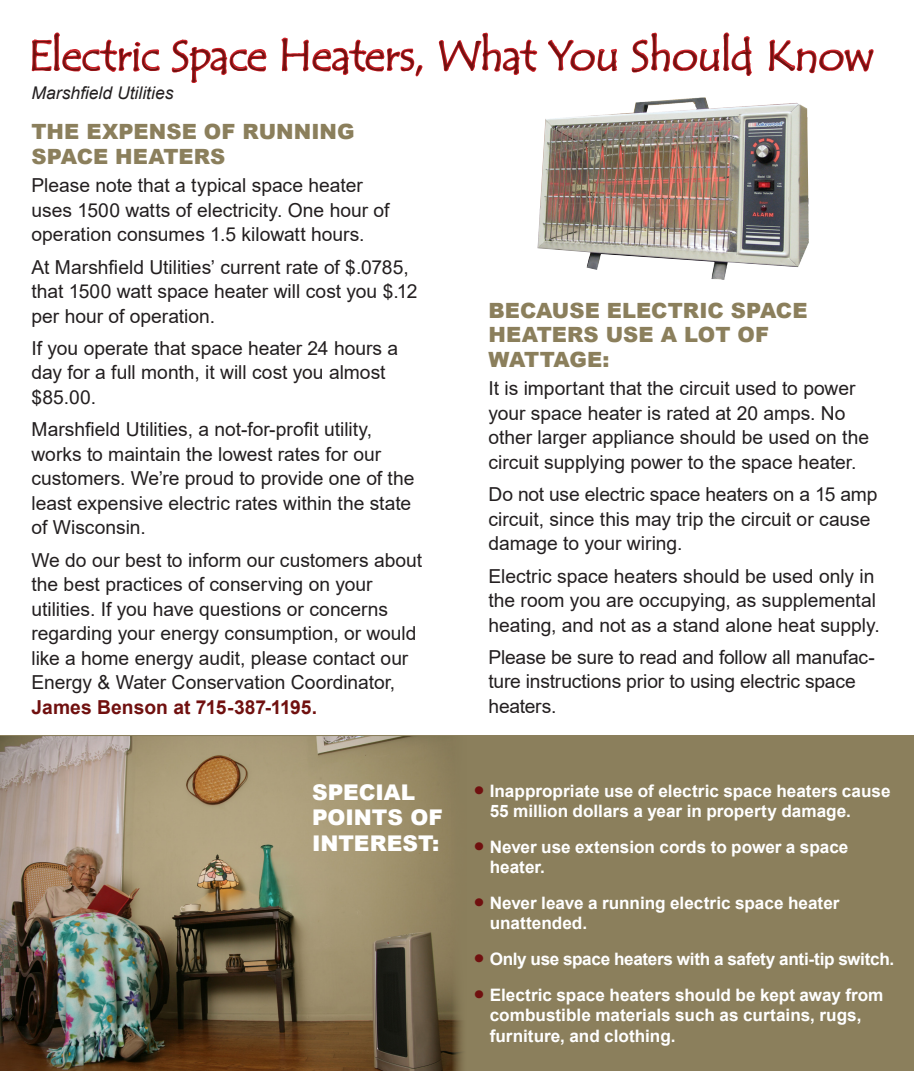
<style>
.page{position:relative;width:914px;height:1071px;background:#fff}
.page>*{position:absolute;margin:0;border:0;box-sizing:border-box;transform-origin:0 0}
.t1{font:43.4px "Tempus Sans ITC";letter-spacing:-.015em;color:#70100f}
.subhead{font:900 21.7px/25.2px "Arial";color:#fff}
.subhead-2{font:900 21px/24.5px "Arial";color:#8b7f5c}
.text{font:19.25px/24.5px "Arial";color:#231f20}
.t2{font:italic 17.5px "Arial";color:#231f20}
.text-2{font:700 17.15px/20.7px "Arial";color:#fff}
.text-3{font:700 17.15px "Arial";letter-spacing:-.02em;color:#fff}
.s1{font-weight:700;color:#70100f}
.s2{font-size:28.35px;color:#70100f}
</style>
<div class="page">
<div style="left:0;top:736px;width:914px;height:335px;background:#8b7f5c"></div>
<svg style="left:31px;top:32px;width:129px;height:40px"></svg>
<svg style="left:171px;top:39px;width:96px;height:44px"></svg>
<svg style="left:281px;top:37px;width:142px;height:40px"></svg>
<svg style="left:438px;top:32px;width:100px;height:43px"></svg>
<svg style="left:548px;top:39px;width:69px;height:33px"></svg>
<svg style="left:631px;top:32px;width:121px;height:44px"></svg>
<svg style="left:768px;top:39px;width:106px;height:35px"></svg>
<img style="left:0;top:737px;width:463px;height:334px">
<img style="left:537px;top:97px;width:271px;height:183px">
<p class="t1" style="left:28px;top:28px;width:846px">Electric Space Heaters, What You Should Know</p>
<p class="t2" style="left:32px;top:82px;width:143px">Marshfield Utilities</p>
<p class="subhead-2" style="left:32px;top:119px;width:324px">THE EXPENSE OF RUNNING<br>SPACE HEATERS</p>
<p class="text" style="left:32px;top:173px;width:359px">Please note that a typical space heater uses 1500 watts of electricity. One hour of operation consumes 1.5 kilowatt hours.</p>
<p class="text" style="left:32px;top:254px;width:387px">At Marshfield Utilities’ current rate of $.0785, that 1500 watt space heater will cost you $.12 per hour of operation.</p>
<p class="text" style="left:32px;top:336px;width:368px">If you operate that space heater 24 hours a day for a full month, it will cost you almost $85.00.</p>
<p class="text" style="left:32px;top:417px;width:384px">Marshfield Utilities, a not-for-profit utility, works to maintain the lowest rates for our customers. We’re proud to provide one of the least expensive electric rates within the state of Wisconsin.</p>
<p class="text" style="left:32px;top:548px;width:392px">We do our best to inform our customers about the best practices of conserving on your utilities. If you have questions or concerns regarding your energy consumption, or would like a home energy audit, please contact our Energy &amp; Water Conservation Coordinator, <span class="s1">James Benson at 715-387-1195.</span></p>
<p class="subhead-2" style="left:488px;top:298px;width:320px">BECAUSE ELECTRIC SPACE<br>HEATERS USE A LOT OF<br>WATTAGE:</p>
<p class="text" style="left:488px;top:376px;width:382px">It is important that the circuit used to power your space heater is rated at 20 amps. No other larger appliance should be used on the circuit supplying power to the space heater.</p>
<p class="text" style="left:488px;top:482px;width:390px">Do not use electric space heaters on a 15 amp circuit, since this may trip the circuit or cause damage to your wiring.</p>
<p class="text" style="left:488px;top:563px;width:393px">Electric space heaters should be used only in the room you are occupying, as supplemental heating, and not as a stand alone heat supply.</p>
<p class="text" style="left:488px;top:645px;width:388px">Please be sure to read and follow all manufac&shy;ture instructions prior to using electric space heaters.</p>
<p class="subhead" style="left:312px;top:779px;width:132px">SPECIAL<br>POINTS OF<br>INTEREST:</p>
<p class="text-2" style="left:489px;top:780px;width:402px;text-indent:-15px"><span class="s2">•</span> Inappropriate use of electric space heaters cause<br>55 million dollars a year in property damage.</p>
<p class="text-2" style="left:489px;top:837px;width:360px;text-indent:-15px"><span class="s2">•</span> Never use extension cords to power a space heater.</p>
<p class="text-2" style="left:489px;top:893px;width:351px;text-indent:-15px"><span class="s2">•</span> Never leave a running electric space heater unattended.</p>
<p class="text-3" style="left:474px;top:947px;width:421px"><span class="s2">•</span> Only use space heaters with a safety anti-tip switch.</p>
<p class="text-2" style="left:489px;top:984px;width:395px;text-indent:-15px"><span class="s2">•</span> Electric space heaters should be kept away from combustible materials such as curtains, rugs, furniture, and clothing.</p>
</div>
